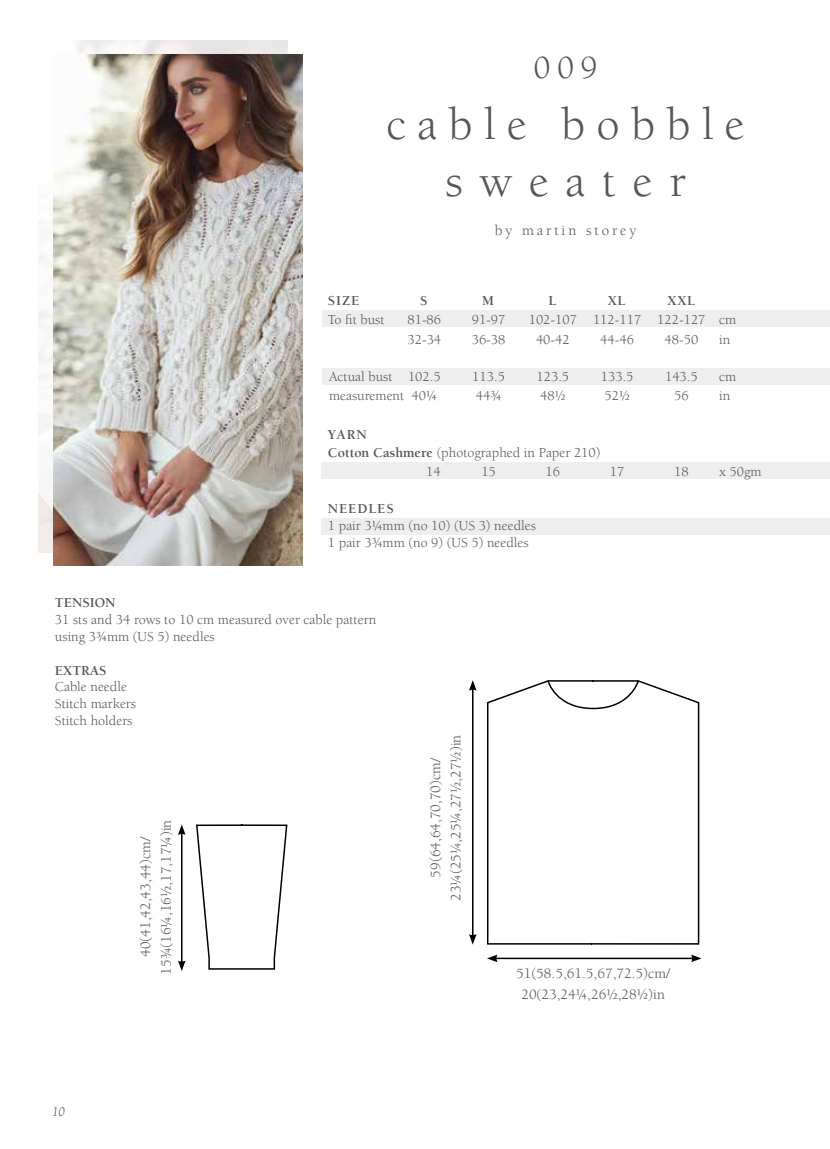
<style>
.page{position:relative;width:830px;height:1149px;background:#fff}
.page>*{position:absolute;margin:0;border:0;box-sizing:border-box;transform-origin:0 0}
.t1{font:46.5px/57px "Berkeley Std";letter-spacing:.24em;color:#575756;text-align:center}
.t2{font:33px "Berkeley Std";color:#575756}
.t3{font:15px "Berkeley Std";letter-spacing:.19em;color:#575756}
.t4{font:14.7px/20.5px "Berkeley Std";color:#575756;text-align:center}
.t5{font:13.95px/16.8px "Berkeley Std";color:#575756}
.t6{font:700 13.95px "Berkeley Std";letter-spacing:.06em;color:#575756}
.t7{font:700 13.95px "Berkeley Std";color:#575756}
.t8{font:italic 13.5px "Berkeley Std";color:#575756}
.s1{font-weight:700}
</style>
<div class="page">
<img style="left:53px;top:54px;width:249px;height:512px">
<div style="left:322px;top:310px;width:507px;height:17px;background:#efeeef"></div>
<div style="left:322px;top:368px;width:507px;height:16px;background:#efeeef"></div>
<div style="left:321px;top:461px;width:508px;height:17px;background:#efeeef"></div>
<div style="left:321px;top:517px;width:508px;height:17px;background:#efeeef"></div>
<hr style="left:495px;top:957px;width:198px;height:1px;background:#000">
<svg style="left:487px;top:954px;width:10px;height:7px"></svg>
<svg style="left:690px;top:954px;width:11px;height:7px"></svg>
<hr style="left:472px;top:688px;width:1px;height:248px;background:#000">
<svg style="left:469px;top:680px;width:7px;height:10px"></svg>
<svg style="left:469px;top:933px;width:7px;height:11px"></svg>
<svg style="left:487px;top:680px;width:212px;height:265px"></svg>
<svg style="left:196px;top:824px;width:92px;height:146px"></svg>
<hr style="left:181px;top:832px;width:1px;height:130px;background:#000">
<svg style="left:178px;top:824px;width:7px;height:10px"></svg>
<svg style="left:178px;top:960px;width:7px;height:10px"></svg>
<h2 class="t2" style="left:533px;top:50px;width:65px">009</h2>
<h1 class="t1" style="left:386px;top:97px;width:359px">cable bobble sweater</h1>
<p class="t3" style="left:494px;top:222px;width:143px">by martin storey</p>
<p class="t6" style="left:328px;top:293px;width:33px">SIZE</p>
<p class="t6" style="left:420px;top:293px;width:9px">S</p>
<p class="t6" style="left:482px;top:293px;width:13px">M</p>
<p class="t6" style="left:548px;top:293px;width:10px">L</p>
<p class="t6" style="left:607px;top:293px;width:19px">XL</p>
<p class="t6" style="left:667px;top:293px;width:29px">XXL</p>
<p class="t5" style="left:328px;top:312px;width:58px">To fit bust</p>
<p class="t5" style="left:407px;top:312px;width:35px">81-86</p>
<p class="t5" style="left:471px;top:312px;width:35px">91-97</p>
<p class="t5" style="left:528px;top:312px;width:209px">102-107 112-117 122-127 cm</p>
<p class="t5" style="left:407px;top:331px;width:35px">32-34</p>
<p class="t5" style="left:471px;top:331px;width:35px">36-38</p>
<p class="t5" style="left:535px;top:331px;width:35px">40-42</p>
<p class="t5" style="left:600px;top:331px;width:35px">44-46</p>
<p class="t5" style="left:664px;top:331px;width:35px">48-50</p>
<p class="t5" style="left:718px;top:331px;width:13px">in</p>
<p class="t5" style="left:408px;top:368px;width:34px">102.5</p>
<p class="t5" style="left:472px;top:368px;width:34px">113.5</p>
<p class="t5" style="left:536px;top:368px;width:34px">123.5</p>
<p class="t5" style="left:600px;top:368px;width:34px">133.5</p>
<p class="t5" style="left:664px;top:368px;width:34px">143.5</p>
<p class="t5" style="left:718px;top:368px;width:19px">cm</p>
<p class="t5" style="left:411px;top:387px;width:27px">40¼</p>
<p class="t5" style="left:475px;top:387px;width:27px">44¾</p>
<p class="t5" style="left:540px;top:387px;width:21px">48½</p>
<p class="t5" style="left:604px;top:387px;width:21px">52½</p>
<p class="t5" style="left:673px;top:387px;width:16px">56</p>
<p class="t5" style="left:718px;top:387px;width:13px">in</p>
<p class="t5" style="left:328px;top:426px;width:274px"><span class="s1">YARN<br>Cotton Cashmere</span> (photographed in Paper 210)</p>
<p class="t5" style="left:426px;top:463px;width:16px">14</p>
<p class="t5" style="left:481px;top:463px;width:16px">15</p>
<p class="t5" style="left:545px;top:463px;width:16px">16</p>
<p class="t5" style="left:609px;top:463px;width:16px">17</p>
<p class="t5" style="left:673px;top:463px;width:16px">18</p>
<p class="t5" style="left:718px;top:463px;width:44px">x 50gm</p>
<p class="t6" style="left:328px;top:501px;width:67px">NEEDLES</p>
<p class="t5" style="left:328px;top:517px;width:209px">1 pair 3¼mm (no 10) (US 3) needles<br>1 pair 3¾mm (no 9) (US 5) needles</p>
<p class="t5" style="left:329px;top:366px;width:77px;line-height:19.5px">Actual bust measurement</p>
<p class="t7" style="left:55px;top:595px;width:62px">TENSION</p>
<p class="t5" style="left:55px;top:611px;width:323px">31 sts and 34 rows to 10 cm measured over cable pattern using 3¾mm (US 5) needles</p>
<p class="t6" style="left:55px;top:662px;width:53px">EXTRAS</p>
<p class="t5" style="left:55px;top:678px;width:83px">Cable needle<br>Stitch markers<br>Stitch holders</p>
<p class="t4" style="left:135px;top:974px;width:156px;rotate:-90deg">40(41,42,43,44)cm/<br>153/4(161/4,161/2,17,171/4)in</p>
<p class="t4" style="left:425px;top:900px;width:168px;rotate:-90deg">59(64,64,70,70)cm/<br>231/4(251/4,251/4,271/2,271/2)in</p>
<p class="t8" style="left:52px;top:1103px;width:14px">10</p>
<p class="t4" style="left:516px;top:962px;width:155px">51(58.5,61.5,67,72.5)cm/<br>20(23,241/4 ,261/2,281/2)in</p>
</div>
